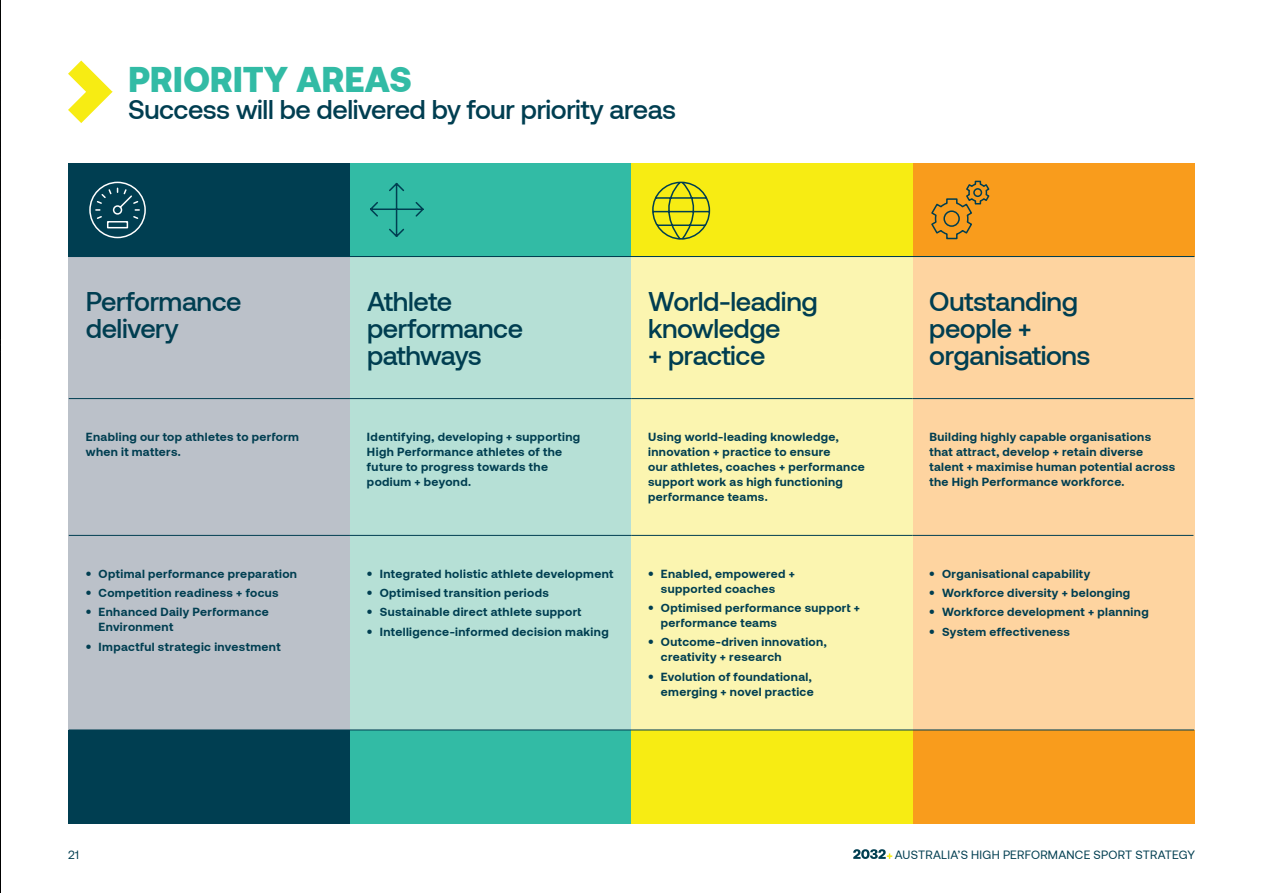
<style>
.page{position:relative;width:1263px;height:893px;background:#fff}
.page>*{position:absolute;margin:0;border:0;box-sizing:border-box;transform-origin:0 0}
.t1{font:900 34.95px "Aeonik";letter-spacing:.005em;color:#32bba5}
.t2{font:500 27px/27px "Aeonik";letter-spacing:-.015em;color:#003e51}
.t3{font:700 12px/15px "Aeonik";letter-spacing:.03em;color:#003e51}
.t4{font:12px "Aeonik";letter-spacing:.02em;color:#003e51}
.s1{font-weight:900}
</style>
<div class="page">
<img style="left:0;top:0;width:1px;height:893px">
<svg style="left:68px;top:61px;width:45px;height:62px"></svg>
<div style="left:69px;top:163px;width:281px;height:661px;background:#bbc1c9"></div>
<div style="left:350px;top:163px;width:281px;height:661px;background:#b6e0d6"></div>
<div style="left:631px;top:163px;width:282px;height:661px;background:#fbf5b0"></div>
<div style="left:913px;top:163px;width:281px;height:661px;background:#fed4a0"></div>
<div style="left:69px;top:163px;width:281px;height:93px;background:#003e51"></div>
<div style="left:350px;top:163px;width:281px;height:93px;background:#32bba5"></div>
<div style="left:631px;top:163px;width:282px;height:93px;background:#f7ec13"></div>
<div style="left:913px;top:163px;width:281px;height:93px;background:#f99c1c"></div>
<svg style="left:370px;top:182px;width:54px;height:55px"></svg>
<svg style="left:931px;top:180px;width:59px;height:60px"></svg>
<svg style="left:89px;top:181px;width:57px;height:58px"></svg>
<svg style="left:652px;top:181px;width:59px;height:59px"></svg>
<div style="left:69px;top:730px;width:281px;height:93px;background:#003e51"></div>
<div style="left:350px;top:730px;width:281px;height:93px;background:#32bba5"></div>
<div style="left:631px;top:730px;width:282px;height:93px;background:#f7ec13"></div>
<div style="left:913px;top:730px;width:281px;height:93px;background:#f99c1c"></div>
<hr style="left:69px;top:398px;width:281px;height:1px;background:#003e51">
<hr style="left:350px;top:398px;width:281px;height:1px;background:#003e51">
<hr style="left:631px;top:398px;width:281px;height:1px;background:#003e51">
<hr style="left:912px;top:398px;width:281px;height:1px;background:#003e51">
<hr style="left:69px;top:535px;width:281px;height:1px;background:#003e51">
<hr style="left:350px;top:535px;width:281px;height:1px;background:#003e51">
<hr style="left:631px;top:535px;width:281px;height:1px;background:#003e51">
<hr style="left:912px;top:535px;width:281px;height:1px;background:#003e51">
<hr style="left:69px;top:256px;width:1125px;height:1px;background:#003e51">
<hr style="left:69px;top:730px;width:1125px;height:1px;background:#003e51">
<svg style="left:853px;top:849px;width:39px;height:10px"></svg>
<h2 class="t1" style="left:128px;top:60px;width:285px">PRIORITY AREAS</h2>
<h3 class="t2" style="left:128px;top:96px;width:549px">Success will be delivered by four priority areas</h3>
<h3 class="t2" style="left:86px;top:288px;width:157px">Performance delivery</h3>
<h3 class="t2" style="left:367px;top:288px;width:158px">Athlete performance pathways</h3>
<h3 class="t2" style="left:648px;top:288px;width:171px">World-leading knowledge<br>+ practice</h3>
<h3 class="t2" style="left:929px;top:288px;width:163px">Outstanding people + organisations</h3>
<h4 class="t3" style="left:86px;top:429px;width:215px">Enabling our top athletes to perform when it matters.</h4>
<h4 class="t3" style="left:367px;top:429px;width:215px">Identifying, developing + supporting<br>High Performance athletes of the future to progress towards the podium + beyond.</h4>
<h4 class="t3" style="left:648px;top:429px;width:218px">Using world-leading knowledge, innovation + practice to ensure<br>our athletes, coaches + performance support work as high functioning performance teams.</h4>
<h4 class="t3" style="left:929px;top:429px;width:248px">Building highly capable organisations that attract, develop + retain diverse talent + maximise human potential across the High Performance workforce.</h4>
<p class="t3" style="left:86px;top:566px;width:213px"><span class="s1">•</span> Optimal performance preparation</p>
<p class="t3" style="left:86px;top:585px;width:194px"><span class="s1">•</span> Competition readiness + focus</p>
<p class="t3" style="left:99px;top:604px;width:172px;text-indent:-13px"><span class="s1">•</span> Enhanced Daily Performance<br>Environment</p>
<p class="t3" style="left:86px;top:639px;width:196px"><span class="s1">•</span> Impactful strategic investment</p>
<p class="t3" style="left:367px;top:566px;width:248px"><span class="s1">•</span> Integrated holistic athlete development</p>
<p class="t3" style="left:367px;top:585px;width:183px"><span class="s1">•</span> Optimised transition periods</p>
<p class="t3" style="left:367px;top:604px;width:216px"><span class="s1">•</span> Sustainable direct athlete support</p>
<p class="t3" style="left:367px;top:624px;width:243px"><span class="s1">•</span> Intelligence-informed decision making</p>
<p class="t3" style="left:648px;top:566px;width:148px;text-align:center"><span class="s1">•</span> Enabled, empowered + supported coaches</p>
<p class="t3" style="left:661px;top:600px;width:201px;text-indent:-13px"><span class="s1">•</span> Optimised performance support + performance teams</p>
<p class="t3" style="left:661px;top:634px;width:167px;text-indent:-13px"><span class="s1">•</span> Outcome-driven innovation, creativity + research</p>
<p class="t3" style="left:648px;top:669px;width:167px;text-align:right"><span class="s1">•</span> Evolution of foundational, emerging + novel practice</p>
<p class="t3" style="left:929px;top:566px;width:163px"><span class="s1">•</span> Organisational capability</p>
<p class="t3" style="left:929px;top:585px;width:202px"><span class="s1">•</span> Workforce diversity + belonging</p>
<p class="t3" style="left:929px;top:604px;width:221px"><span class="s1">•</span> Workforce development + planning</p>
<p class="t3" style="left:929px;top:624px;width:142px"><span class="s1">•</span> System effectiveness</p>
<p class="t4" style="left:68px;top:848px;width:13px">21</p>
<p class="t4" style="left:895px;top:848px;width:302px">AUSTRALIA’S HIGH PERFORMANCE SPORT STRATEGY</p>
</div>
